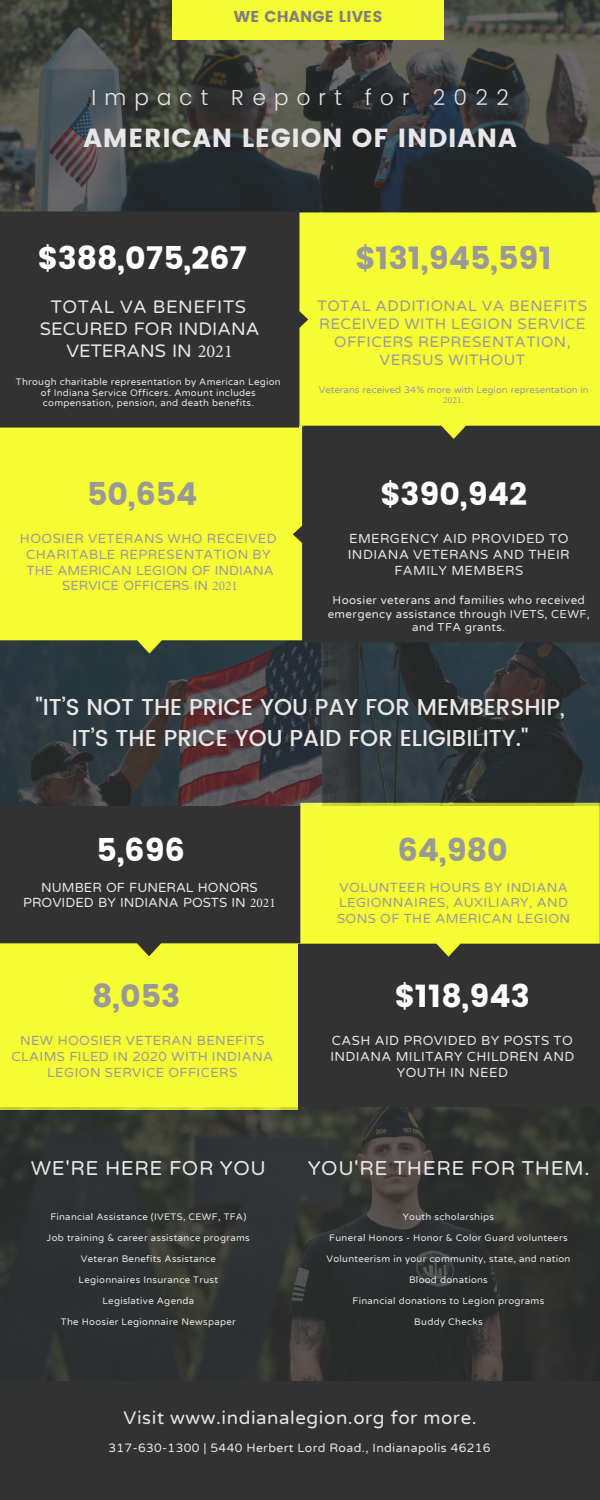
<style>
.page{position:relative;width:600px;height:1500px;background:#323232}
.page>*{position:absolute;margin:0;border:0;box-sizing:border-box;transform-origin:0 0}
.t1{font:31.5px "Poppins";color:#fff}
.t2{font:31.5px "Poppins";color:#999997}
.t3{font:26.2px "Poppins";letter-spacing:.03em;color:#e8e6e6}
.t4{font:500 23px "Poppins";color:#e8e6e6}
.t5{font:300 21.7px "Poppins";letter-spacing:.38em;color:#e8e6e6}
.t6{font:20.3px "Varela Round";letter-spacing:.03em;color:#e8e6e6}
.t7{font:18.7px "Varela Round";letter-spacing:.03em;color:#e8e6e6}
.t8{font:18.3px/21.8px "Varela Round";color:#e8e6e6;text-align:center}
.t9{font:15.7px "Poppins";letter-spacing:.01em;color:#7f7f7d}
.t10{font:15.3px/18px "Varela Round";letter-spacing:.03em;color:#999997;text-align:center}
.t11{font:13.3px/15.8px "Varela Round";letter-spacing:.03em;color:#999997;text-align:center}
.t12{font:13.3px/15.8px "Varela Round";letter-spacing:.03em;color:#e8e6e6;text-align:center}
.t13{font:13.3px/15.8px "Varela Round";color:#e8e6e6;text-align:center}
.t14{font:12.3px "Varela Round";letter-spacing:.03em;color:#e8e6e6}
.t15{font:11.6px/13.5px "Varela Round";letter-spacing:.03em;color:#e8e6e6;text-align:center}
.t16{font:9.6px/10.5px "Varela Round";letter-spacing:.03em;color:#e8e6e6;text-align:center}
.t17{font:9.6px/10.5px "Varela Round";color:#999997;text-align:center}
.s1{font-family:"Minion Pro"}
</style>
<div class="page">
<div style="left:0;top:944px;width:300px;height:165px;background:#f6fd33"></div>
<div style="left:298px;top:944px;width:302px;height:165px;background:#323232"></div>
<svg style="left:300px;top:805px;width:300px;height:152px;background:#e4eb32"></svg>
<svg style="left:0;top:805px;width:300px;height:151px"></svg>
<img style="left:0;top:642px;width:600px;height:163px">
<div style="left:0;top:428px;width:304px;height:226px;background:#f6fd33"></div>
<svg style="left:293px;top:428px;width:11px;height:214px;fill:#f6fd33"></svg>
<div style="left:299px;top:213px;width:301px;height:226px;background:#f6fd33"></div>
<img style="left:0;top:0;width:600px;height:213px">
<svg style="left:0;top:211px;width:308px;height:217px"></svg>
<img style="left:0;top:1107px;width:591px;height:273px">
<div style="left:172px;top:0;width:272px;height:40px;background:#f6fd33"></div>
<p class="t9" style="left:234px;top:8px;width:150px">WE CHANGE LIVES</p>
<p class="t5" style="left:91px;top:85px;width:419px">Impact Report for 2022</p>
<p class="t3" style="left:83px;top:122px;width:435px">AMERICAN LEGION OF INDIANA</p>
<p class="t1" style="left:37px;top:240px;width:211px">$388,075,267</p>
<p class="t2" style="left:355px;top:240px;width:198px">$131,945,591</p>
<p class="t10" style="left:318px;top:297px;width:271px">TOTAL ADDITIONAL VA BENEFITS<br>RECEIVED WITH LEGION SERVICE<br>OFFICERS REPRESENTATION,<br>VERSUS WITHOUT</p>
<p class="t17" style="left:319px;top:385px;width:271px">Veterans received 34% more with Legion representation in<br><span class="s1">2021</span>.</p>
<p class="t8" style="left:40px;top:296px;width:221px">TOTAL VA BENEFITS<br>SECURED FOR INDIANA<br>VETERANS IN <span class="s1">2021</span></p>
<p class="t16" style="left:16px;top:377px;width:266px">Through charitable representation by American Legion of Indiana Service Officers. Amount includes compensation, pension, and death benefits.</p>
<p class="t2" style="left:87px;top:476px;width:112px">50,654</p>
<p class="t11" style="left:20px;top:531px;width:258px">HOOSIER VETERANS WHO RECEIVED<br>CHARITABLE REPRESENTATION BY<br>THE AMERICAN LEGION OF INDIANA<br>SERVICE OFFICERS IN <span class="s1">2021</span></p>
<p class="t1" style="left:380px;top:476px;width:148px">$390,942</p>
<p class="t12" style="left:348px;top:531px;width:223px">EMERGENCY AID PROVIDED TO<br>INDIANA VETERANS AND THEIR<br>FAMILY MEMBERS</p>
<p class="t15" style="left:328px;top:594px;width:264px">Hoosier veterans and families who received emergency assistance through IVETS, CEWF, and TFA grants.</p>
<p class="t4" style="left:35px;top:693px;width:531px">"IT’S NOT THE PRICE YOU PAY FOR MEMBERSHIP,</p>
<p class="t4" style="left:72px;top:725px;width:458px">IT’S THE PRICE YOU PAID FOR ELIGIBILITY."</p>
<p class="t1" style="left:97px;top:831px;width:90px">5,696</p>
<p class="t13" style="left:23px;top:879px;width:254px">NUMBER OF FUNERAL HONORS<br>PROVIDED BY INDIANA POSTS IN <span class="s1">2021</span></p>
<p class="t2" style="left:92px;top:977px;width:90px">8,053</p>
<p class="t11" style="left:12px;top:1033px;width:263px">NEW HOOSIER VETERAN BENEFITS<br>CLAIMS FILED IN 2020 WITH INDIANA<br>LEGION SERVICE OFFICERS</p>
<p class="t6" style="left:31px;top:1156px;width:237px">WE'RE HERE FOR YOU</p>
<p class="t16" style="left:50px;top:1211px;width:198px">Financial Assistance (IVETS, CEWF, TFA)</p>
<p class="t16" style="left:47px;top:1232px;width:204px">Job training &amp; career assistance programs</p>
<p class="t16" style="left:81px;top:1253px;width:137px">Veteran Benefits Assistance</p>
<p class="t16" style="left:79px;top:1274px;width:141px">Legionnaires Insurance Trust</p>
<p class="t16" style="left:102px;top:1295px;width:93px">Legislative Agenda</p>
<p class="t16" style="left:61px;top:1316px;width:176px">The Hoosier Legionnaire Newspaper</p>
<p class="t2" style="left:398px;top:831px;width:111px">64,980</p>
<p class="t11" style="left:337px;top:879px;width:235px;text-align:left">VOLUNTEER HOURS BY INDIANA<br>LEGIONNAIRES, AUXILIARY, AND<br>SONS OF THE AMERICAN LEGION</p>
<p class="t1" style="left:395px;top:977px;width:137px">$118,943</p>
<p class="t12" style="left:330px;top:1033px;width:246px">CASH AID PROVIDED BY POSTS TO<br>INDIANA MILITARY CHILDREN AND<br>YOUTH IN NEED</p>
<p class="t6" style="left:308px;top:1156px;width:284px">YOU'RE THERE FOR THEM.</p>
<p class="t16" style="left:403px;top:1211px;width:93px">Youth scholarships</p>
<p class="t16" style="left:329px;top:1232px;width:240px">Funeral Honors - Honor &amp; Color Guard volunteers</p>
<p class="t16" style="left:327px;top:1253px;width:245px">Volunteerism in your community, state, and nation</p>
<p class="t16" style="left:409px;top:1274px;width:80px">Blood donations</p>
<p class="t16" style="left:353px;top:1295px;width:193px">Financial donations to Legion programs</p>
<p class="t16" style="left:414px;top:1316px;width:70px">Buddy Checks</p>
<p class="t7" style="left:124px;top:1407px;width:355px">Visit www.indianalegion.org for more.</p>
<p class="t14" style="left:108px;top:1441px;width:384px">317-630-1300 | 5440 Herbert Lord Road., Indianapolis 46216</p>
</div>
